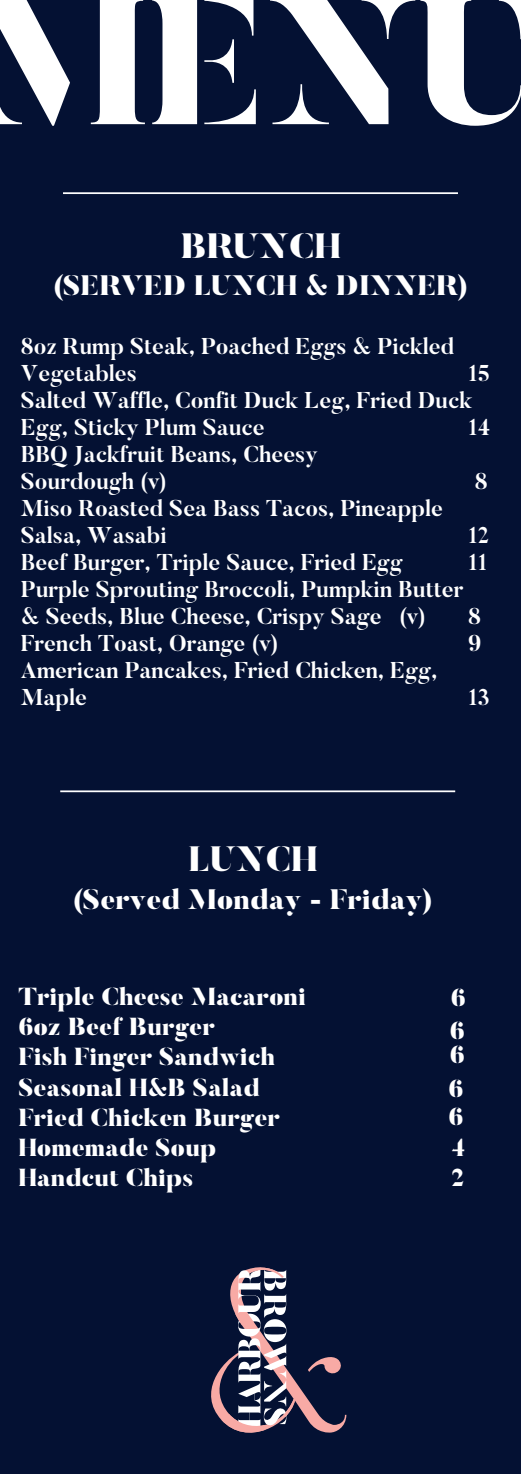
<style>
.page{position:relative;width:521px;height:1474px;background:#fff}
.page>*{position:absolute;margin:0;border:0;box-sizing:border-box;transform-origin:0 0}
.t1{font:900 177.45px "Butler Stencil";color:#fff}
.t2{font:900 35px "Butler Stencil";color:#fff}
.t3{font:900 28px "Butler Stencil";color:#fff}
.t4{font:900 24.5px/30.1px "Butler Stencil";color:#fff}
.t5{font:700 22.75px/26.9px "Butler";color:#fff}
</style>
<div class="page">
<div style="left:0;top:0;width:521px;height:1473px;background:#041133"></div>
<hr style="left:63px;top:192px;width:395px;height:2px;background:#fff">
<hr style="left:60px;top:790px;width:395px;height:2px;background:#fff">
<svg style="left:211px;top:1267px;width:135px;height:165px"></svg>
<p class="t1" style="left:-35px;top:-50px;width:585px">MENU</p>
<p class="t2" style="left:180px;top:224px;width:162px">BRUNCH</p>
<p class="t3" style="left:53px;top:268px;width:417px">(SERVED LUNCH &amp; DINNER)</p>
<p class="t5" style="left:21px;top:333px;width:453px">8oz Rump Steak, Poached Eggs &amp; Pickled<br>Vegetables<br>Salted Waffle, Confit Duck Leg, Fried Duck<br>Egg, Sticky Plum Sauce<br>BBQ Jackfruit Beans, Cheesy<br>Sourdough (v)<br>Miso Roasted Sea Bass Tacos, Pineapple<br>Salsa, Wasabi<br>Beef Burger, Triple Sauce, Fried Egg<br>Purple Sprouting Broccoli, Pumpkin Butter &amp; Seeds, Blue Cheese, Crispy Sage (v)<br>French Toast, Orange (v)<br>American Pancakes, Fried Chicken, Egg,<br>Maple</p>
<p class="t5" style="left:468px;top:360px;width:23px">15</p>
<p class="t5" style="left:468px;top:414px;width:24px">14</p>
<p class="t5" style="left:475px;top:468px;width:14px">8</p>
<p class="t5" style="left:468px;top:521px;width:22px">12<br>11</p>
<p class="t5" style="left:468px;top:602px;width:15px">8<br>9</p>
<p class="t5" style="left:468px;top:683px;width:23px">13</p>
<p class="t2" style="left:188px;top:836px;width:131px">LUNCH</p>
<p class="t3" style="left:73px;top:881px;width:362px">(Served Monday - Friday)</p>
<p class="t4" style="left:18px;top:982px;width:289px">Triple Cheese Macaroni<br>6oz Beef Burger<br>Fish Finger Sandwich<br>Seasonal H&amp;B Salad<br>Fried Chicken Burger<br>Homemade Soup</p>
<p class="t4" style="left:450px;top:981px;width:18px;line-height:32.9px">6<br>6</p>
<p class="t4" style="left:449px;top:1038px;width:18px;line-height:33.9px">6<br>6</p>
<p class="t4" style="left:449px;top:1102px;width:17px">6</p>
<p class="t4" style="left:451px;top:1133px;width:15px">4</p>
<p class="t4" style="left:18px;top:1163px;width:176px">Handcut Chips</p>
<p class="t4" style="left:451px;top:1163px;width:14px">2</p>
</div>
